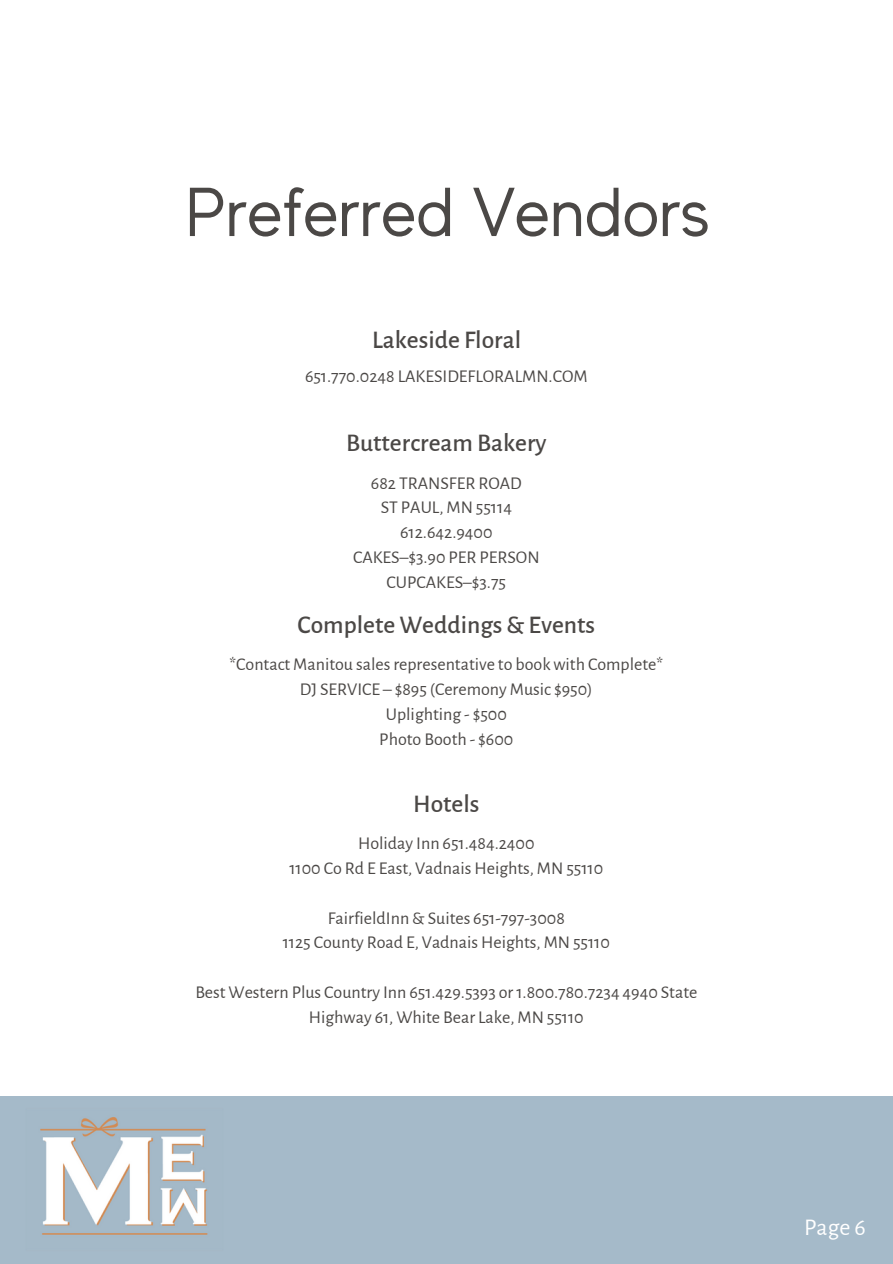
<style>
.page{position:relative;width:893px;height:1264px;background:#fff}
.page>*{position:absolute;margin:0;border:0;box-sizing:border-box;transform-origin:0 0}
.t1{font:69px "MADE Evolve Sans";color:#4b4846}
.t2{font:500 25.5px "Alegreya Sans";color:#4b4846}
.t3{font:24px "Alegreya Sans";color:#fff}
.t4{font:18px/24.8px "Alegreya Sans";color:#4b4846;text-align:center}
</style>
<div class="page">
<div style="left:0;top:1095px;width:892px;height:168px;background:#a5bac9"></div>
<img style="left:0;top:1095px;width:249px;height:140px">
<p class="t1" style="left:185px;top:174px;width:526px">Preferred Vendors</p>
<p class="t2" style="left:372px;top:328px;width:151px">Lakeside Floral</p>
<p class="t4" style="left:305px;top:364px;width:284px">651.770.0248 LAKESIDEFLORALMN.COM</p>
<p class="t2" style="left:346px;top:430px;width:202px">Buttercream Bakery</p>
<p class="t4" style="left:371px;top:471px;width:152px">682 TRANSFER ROAD</p>
<p class="t4" style="left:380px;top:495px;width:133px">ST PAUL, MN 55114</p>
<p class="t4" style="left:400px;top:520px;width:94px">612.642.9400</p>
<p class="t4" style="left:353px;top:545px;width:188px">CAKES–$3.90 PER PERSON</p>
<p class="t4" style="left:386px;top:570px;width:121px">CUPCAKES–$3.75</p>
<p class="t2" style="left:297px;top:612px;width:299px">Complete Weddings &amp; Events</p>
<p class="t4" style="left:229px;top:652px;width:435px">*Contact Manitou sales representative to book with Complete*</p>
<p class="t4" style="left:300px;top:677px;width:294px">DJ SERVICE – $895 (Ceremony Music $950)</p>
<p class="t4" style="left:386px;top:702px;width:122px">Uplighting - $500</p>
<p class="t4" style="left:379px;top:726px;width:135px">Photo Booth - $600</p>
<p class="t2" style="left:413px;top:791px;width:68px">Hotels</p>
<p class="t4" style="left:358px;top:831px;width:178px">Holiday Inn 651.484.2400</p>
<p class="t4" style="left:289px;top:856px;width:315px">1100 Co Rd E East, Vadnais Heights, MN 55110</p>
<p class="t4" style="left:328px;top:905px;width:238px">FairfieldInn &amp; Suites 651-797-3008</p>
<p class="t4" style="left:283px;top:930px;width:329px">1125 County Road E, Vadnais Heights, MN 55110</p>
<p class="t4" style="left:195px;top:980px;width:503px">Best Western Plus Country Inn 651.429.5393 or 1.800.780.7234 4940 State<br>Highway 61, White Bear Lake, MN 55110</p>
<p class="t3" style="left:804px;top:1215px;width:63px">Page 6</p>
</div>
